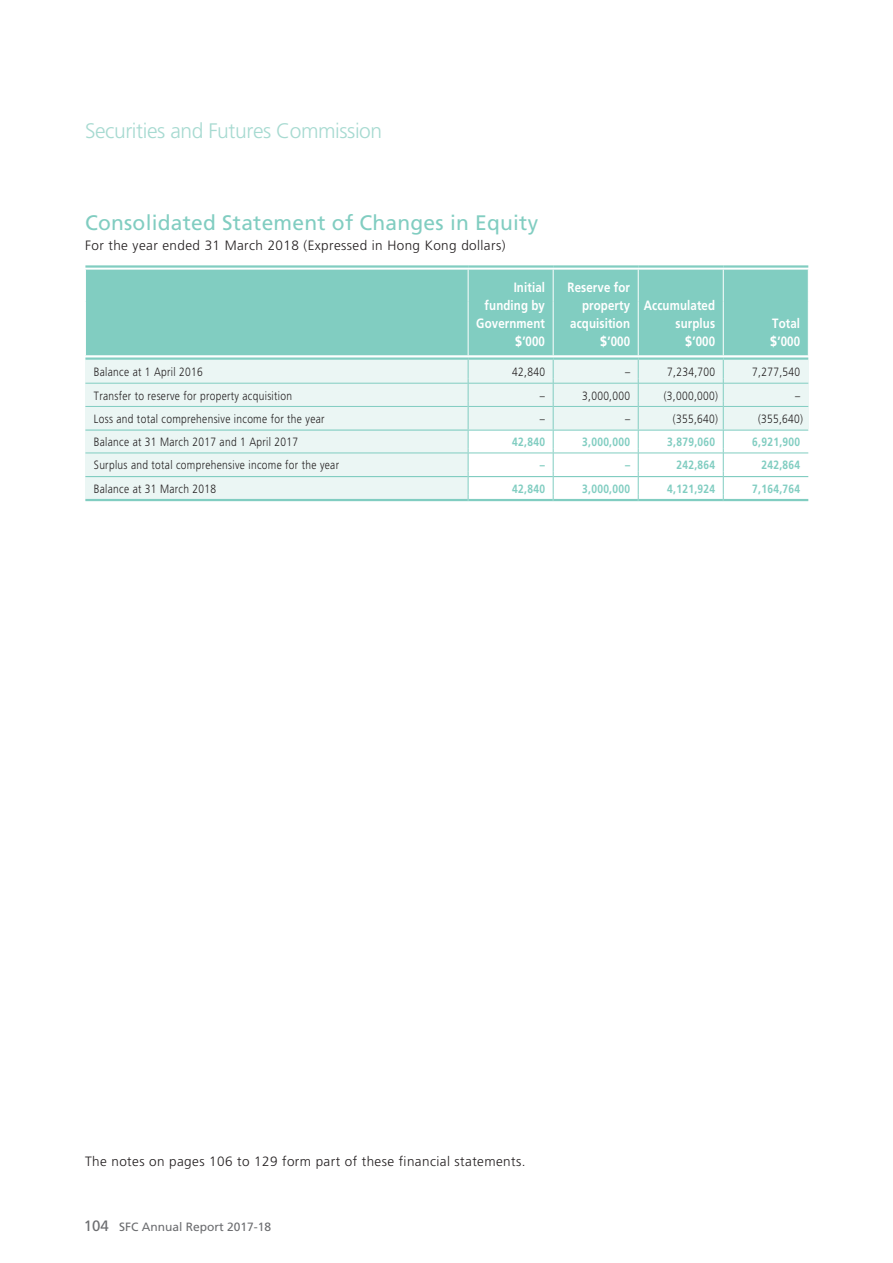
<style>
.page{position:relative;width:893px;height:1263px;background:#fff}
.page>*{position:absolute;margin:0;border:0;box-sizing:border-box;transform-origin:0 0}
.t1{font:21px "Frutiger LT Std";letter-spacing:.01em;color:#81cdc1}
.t2{font:300 21px "Frutiger LT Std";letter-spacing:-.02em;color:#a7dad1}
.t3{font:300 13.5px "Frutiger LT Std";letter-spacing:.03em;color:#231f20}
.t4{font:700 13.5px/18px "Frutiger LT Std";letter-spacing:.01em;color:#fff;text-align:right;scale:.85 1}
.t5{font:300 12px "Frutiger LT Std";letter-spacing:.03em;color:#231f20;scale:.85 1}
.t6{font:700 12px "Frutiger LT Std";letter-spacing:.03em;color:#81cdc1;scale:.85 1}
.t7{font:12px "Frutiger LT Std";color:#6c6d70}
.s1{font-weight:900}
.s2{font-size:15px}
</style>
<div class="page">
<div style="left:86px;top:270px;width:722px;height:85px;background:#81cdc1"></div>
<hr style="left:468px;top:270px;width:1px;height:31px;background:#fff">
<hr style="left:553px;top:270px;width:1px;height:31px;background:#fff">
<hr style="left:638px;top:270px;width:1px;height:31px;background:#fff">
<hr style="left:723px;top:270px;width:1px;height:31px;background:#fff">
<hr style="left:85px;top:265px;width:383px;height:3px;background:#81cdc1">
<hr style="left:468px;top:265px;width:85px;height:3px;background:#81cdc1">
<hr style="left:553px;top:265px;width:85px;height:3px;background:#81cdc1">
<hr style="left:638px;top:265px;width:85px;height:3px;background:#81cdc1">
<hr style="left:723px;top:265px;width:85px;height:3px;background:#81cdc1">
<div style="left:85px;top:360px;width:383px;height:18px;background:#ebf6f4"></div>
<div style="left:468px;top:360px;width:85px;height:18px;background:#ebf6f4"></div>
<div style="left:553px;top:360px;width:85px;height:18px;background:#ebf6f4"></div>
<div style="left:638px;top:360px;width:85px;height:18px;background:#ebf6f4"></div>
<div style="left:723px;top:360px;width:85px;height:18px;background:#ebf6f4"></div>
<div style="left:85px;top:378px;width:383px;height:5px;background:#ebf6f4"></div>
<div style="left:468px;top:378px;width:85px;height:5px;background:#ebf6f4"></div>
<div style="left:553px;top:378px;width:85px;height:5px;background:#ebf6f4"></div>
<div style="left:638px;top:378px;width:85px;height:5px;background:#ebf6f4"></div>
<div style="left:723px;top:378px;width:85px;height:5px;background:#ebf6f4"></div>
<div style="left:85px;top:383px;width:383px;height:19px;background:#ebf6f4"></div>
<div style="left:468px;top:383px;width:85px;height:19px;background:#ebf6f4"></div>
<div style="left:553px;top:383px;width:85px;height:19px;background:#ebf6f4"></div>
<div style="left:638px;top:383px;width:85px;height:19px;background:#ebf6f4"></div>
<div style="left:723px;top:383px;width:85px;height:19px;background:#ebf6f4"></div>
<hr style="left:85px;top:402px;width:383px;height:4px;background:#ebf6f4">
<hr style="left:468px;top:402px;width:85px;height:4px;background:#ebf6f4">
<hr style="left:553px;top:402px;width:85px;height:4px;background:#ebf6f4">
<hr style="left:638px;top:402px;width:85px;height:4px;background:#ebf6f4">
<hr style="left:723px;top:402px;width:85px;height:4px;background:#ebf6f4">
<div style="left:85px;top:406px;width:383px;height:19px;background:#ebf6f4"></div>
<div style="left:468px;top:406px;width:85px;height:19px;background:#ebf6f4"></div>
<div style="left:553px;top:406px;width:85px;height:19px;background:#ebf6f4"></div>
<div style="left:638px;top:406px;width:85px;height:19px;background:#ebf6f4"></div>
<div style="left:723px;top:406px;width:85px;height:19px;background:#ebf6f4"></div>
<hr style="left:85px;top:425px;width:383px;height:4px;background:#ebf6f4">
<hr style="left:468px;top:425px;width:85px;height:4px;background:#ebf6f4">
<hr style="left:553px;top:425px;width:85px;height:4px;background:#ebf6f4">
<hr style="left:638px;top:425px;width:85px;height:4px;background:#ebf6f4">
<hr style="left:723px;top:425px;width:85px;height:4px;background:#ebf6f4">
<div style="left:85px;top:429px;width:383px;height:19px;background:#ebf6f4"></div>
<div style="left:85px;top:448px;width:383px;height:5px;background:#ebf6f4"></div>
<div style="left:85px;top:453px;width:383px;height:18px;background:#ebf6f4"></div>
<div style="left:85px;top:471px;width:383px;height:5px;background:#ebf6f4"></div>
<div style="left:85px;top:476px;width:383px;height:19px;background:#ebf6f4"></div>
<div style="left:85px;top:495px;width:383px;height:6px;background:#ebf6f4"></div>
<hr style="left:468px;top:301px;width:1px;height:54px;background:#fff">
<hr style="left:553px;top:301px;width:1px;height:54px;background:#fff">
<hr style="left:638px;top:301px;width:1px;height:54px;background:#fff">
<hr style="left:723px;top:301px;width:1px;height:54px;background:#fff">
<svg style="left:468px;top:360px;width:1px;height:139px"></svg>
<svg style="left:723px;top:360px;width:1px;height:141px"></svg>
<svg style="left:553px;top:360px;width:1px;height:141px"></svg>
<svg style="left:638px;top:360px;width:1px;height:141px"></svg>
<hr style="left:85px;top:357px;width:383px;height:3px;background:#81cdc1">
<hr style="left:468px;top:357px;width:85px;height:3px;background:#81cdc1">
<hr style="left:553px;top:357px;width:85px;height:3px;background:#81cdc1">
<hr style="left:638px;top:357px;width:85px;height:3px;background:#81cdc1">
<hr style="left:723px;top:357px;width:85px;height:3px;background:#81cdc1">
<hr style="left:85px;top:383px;width:383px;height:1px;background:#81cdc1">
<hr style="left:468px;top:383px;width:85px;height:1px;background:#81cdc1">
<hr style="left:554px;top:383px;width:84px;height:1px;background:#81cdc1">
<hr style="left:639px;top:383px;width:84px;height:1px;background:#81cdc1">
<hr style="left:724px;top:383px;width:84px;height:1px;background:#81cdc1">
<hr style="left:85px;top:406px;width:383px;height:1px;background:#81cdc1">
<hr style="left:468px;top:406px;width:85px;height:1px;background:#81cdc1">
<hr style="left:554px;top:406px;width:84px;height:1px;background:#81cdc1">
<hr style="left:639px;top:406px;width:84px;height:1px;background:#81cdc1">
<hr style="left:724px;top:406px;width:84px;height:1px;background:#81cdc1">
<hr style="left:85px;top:429px;width:383px;height:2px;background:#81cdc1">
<hr style="left:468px;top:429px;width:85px;height:2px;background:#81cdc1">
<hr style="left:554px;top:429px;width:84px;height:2px;background:#81cdc1">
<hr style="left:639px;top:429px;width:84px;height:2px;background:#81cdc1">
<hr style="left:724px;top:429px;width:84px;height:2px;background:#81cdc1">
<hr style="left:85px;top:453px;width:383px;height:1px;background:#81cdc1">
<hr style="left:468px;top:453px;width:85px;height:1px;background:#81cdc1">
<hr style="left:554px;top:453px;width:84px;height:1px;background:#81cdc1">
<hr style="left:639px;top:453px;width:84px;height:1px;background:#81cdc1">
<hr style="left:724px;top:453px;width:84px;height:1px;background:#81cdc1">
<hr style="left:85px;top:476px;width:383px;height:1px;background:#81cdc1">
<hr style="left:468px;top:476px;width:85px;height:1px;background:#81cdc1">
<hr style="left:554px;top:476px;width:84px;height:1px;background:#81cdc1">
<hr style="left:639px;top:476px;width:84px;height:1px;background:#81cdc1">
<hr style="left:724px;top:476px;width:84px;height:1px;background:#81cdc1">
<hr style="left:85px;top:499px;width:383px;height:2px;background:#81cdc1">
<hr style="left:468px;top:499px;width:85px;height:2px;background:#81cdc1">
<hr style="left:554px;top:499px;width:84px;height:2px;background:#81cdc1">
<hr style="left:639px;top:499px;width:84px;height:2px;background:#81cdc1">
<hr style="left:724px;top:499px;width:84px;height:2px;background:#81cdc1">
<h1 class="t2" style="left:85px;top:119px;width:299px">Securities and Futures Commission</h1>
<h1 class="t1" style="left:85px;top:210px;width:455px">Consolidated Statement of Changes in Equity</h1>
<p class="t3" style="left:85px;top:238px;width:422px">For the year ended 31 March 2018 (Expressed in Hong Kong dollars)</p>
<p class="t4" style="left:476px;top:278px;width:82px">Initial funding by<br>Government <span class="s1">$</span>’000</p>
<p class="t4" style="left:568px;top:278px;width:75px">Reserve for property acquisition <span class="s1">$</span>’000</p>
<p class="t4" style="left:644px;top:296px;width:85px">Accumulated surplus <span class="s1">$</span>’000</p>
<p class="t4" style="left:770px;top:314px;width:37px;text-align:left">Total <span class="s1">$</span>’000</p>
<p class="t5" style="left:94px;top:365px;width:130px">Balance at 1 April 2016</p>
<p class="t5" style="left:512px;top:365px;width:40px">42,840</p>
<p class="t5" style="left:625px;top:365px;width:7px">–</p>
<p class="t5" style="left:667px;top:365px;width:58px">7,234,700</p>
<p class="t5" style="left:752px;top:365px;width:58px">7,277,540</p>
<p class="t5" style="left:94px;top:389px;width:235px">Transfer to reserve for property acquisition</p>
<p class="t5" style="left:540px;top:389px;width:7px">–</p>
<p class="t5" style="left:582px;top:389px;width:58px">3,000,000</p>
<p class="t5" style="left:664px;top:389px;width:65px">(3,000,000)</p>
<p class="t5" style="left:795px;top:389px;width:8px">–</p>
<p class="t5" style="left:94px;top:412px;width:273px">Loss and total comprehensive income for the year</p>
<p class="t5" style="left:540px;top:412px;width:7px">–</p>
<p class="t5" style="left:625px;top:412px;width:7px">–</p>
<p class="t5" style="left:673px;top:412px;width:54px">(355,640)</p>
<p class="t5" style="left:758px;top:412px;width:54px">(355,640)</p>
<p class="t5" style="left:94px;top:435px;width:242px">Balance at 31 March 2017 and 1 April 2017</p>
<p class="t6" style="left:512px;top:435px;width:40px">42,840</p>
<p class="t6" style="left:582px;top:435px;width:58px">3,000,000</p>
<p class="t6" style="left:667px;top:435px;width:58px">3,879,060</p>
<p class="t6" style="left:752px;top:435px;width:58px">6,921,900</p>
<p class="t5" style="left:94px;top:458px;width:290px">Surplus and total comprehensive income for the year</p>
<p class="t6" style="left:540px;top:458px;width:7px">–</p>
<p class="t6" style="left:625px;top:458px;width:7px">–</p>
<p class="t6" style="left:676px;top:458px;width:47px">242,864</p>
<p class="t6" style="left:761px;top:458px;width:47px">242,864</p>
<p class="t5" style="left:94px;top:482px;width:145px">Balance at 31 March 2018</p>
<p class="t6" style="left:512px;top:481px;width:40px">42,840</p>
<p class="t6" style="left:582px;top:481px;width:58px">3,000,000</p>
<p class="t6" style="left:667px;top:481px;width:58px">4,121,924</p>
<p class="t6" style="left:752px;top:481px;width:58px">7,164,764</p>
<p class="t3" style="left:85px;top:1154px;width:442px">The notes on pages 106 to 129 form part of these financial statements.</p>
<p class="t7" style="left:84px;top:1219px;width:189px"><span class="s2">104</span> SFC Annual Report 2017-18</p>
</div>
